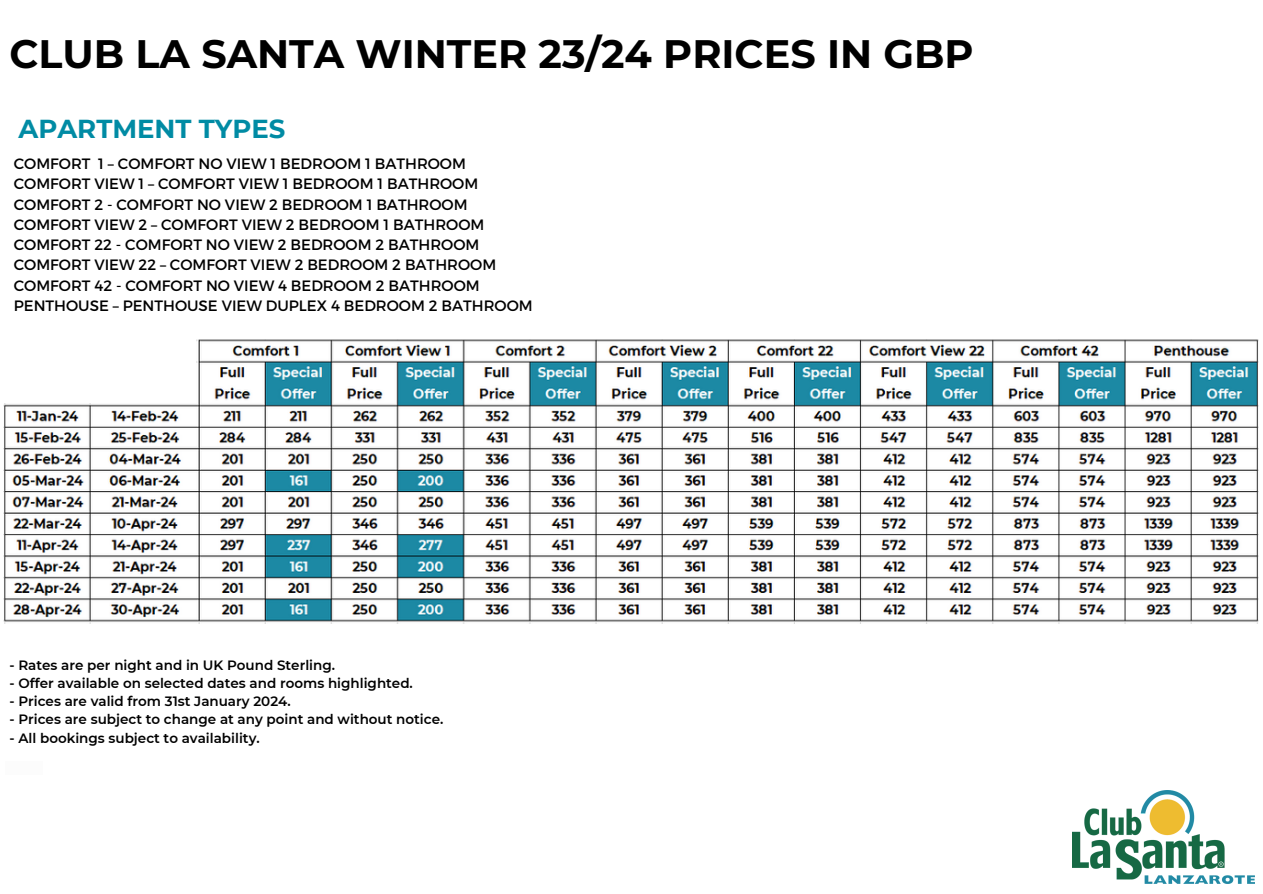
<style>
.page{position:relative;width:1263px;height:894px;background:#fff}
.page>*{position:absolute;margin:0;border:0;box-sizing:border-box;transform-origin:0 0}
.t1{font:700 39.75px "Montserrat";color:#000}
.t2{font:700 25.95px "Montserrat";color:#008ba4}
.t3{font:15px/20.2px "Montserrat";color:#000}
.t4{font:600 13.5px "Montserrat";color:#000}
</style>
<div class="page">
<img style="left:1072px;top:790px;width:183px;height:92px">
<img style="left:4px;top:339px;width:1254px;height:284px">
<div style="left:0;top:330px;width:196px;height:72px;background:#fff"></div>
<h3 class="t1" style="left:10px;top:29px;width:965px">CLUB LA SANTA WINTER 23/24 PRICES IN GBP</h3>
<p class="t2" style="left:19px;top:113px;width:268px">APARTMENT TYPES</p>
<p class="t3" style="left:14px;top:153px;width:520px">COMFORT 1 – COMFORT NO VIEW 1 BEDROOM 1 BATHROOM COMFORT VIEW 1 – COMFORT VIEW 1 BEDROOM 1 BATHROOM COMFORT 2 - COMFORT NO VIEW 2 BEDROOM 1 BATHROOM COMFORT VIEW 2 – COMFORT VIEW 2 BEDROOM 1 BATHROOM COMFORT 22 - COMFORT NO VIEW 2 BEDROOM 2 BATHROOM COMFORT VIEW 22 – COMFORT VIEW 2 BEDROOM 2 BATHROOM COMFORT 42 - COMFORT NO VIEW 4 BEDROOM 2 BATHROOM PENTHOUSE – PENTHOUSE VIEW DUPLEX 4 BEDROOM 2 BATHROOM</p>
<p class="t4" style="left:10px;top:657px;width:327px">- Rates are per night and in UK Pound Sterling.</p>
<p class="t4" style="left:10px;top:675px;width:405px">- Offer available on selected dates and rooms highlighted.</p>
<p class="t4" style="left:10px;top:693px;width:283px">- Prices are valid from 31st January 2024.</p>
<p class="t4" style="left:10px;top:711px;width:435px">- Prices are subject to change at any point and without notice.</p>
<p class="t4" style="left:10px;top:729px;width:252px">- All bookings subject to availability.</p>
</div>
